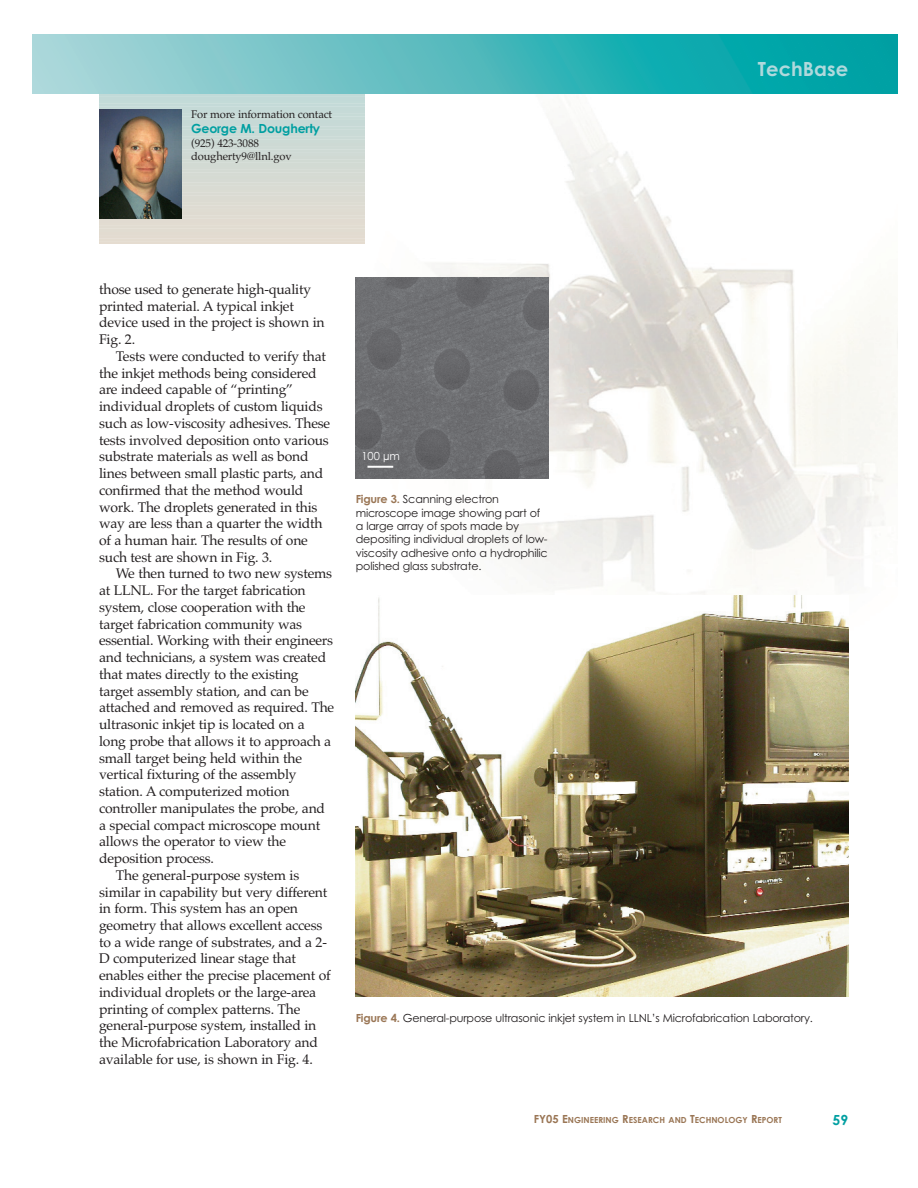
<style>
.page{position:relative;width:918px;height:1188px;background:#fff}
.page>*{position:absolute;margin:0;border:0;box-sizing:border-box;transform-origin:0 0}
.t1{font:700 19.5px "Century Gothic";color:#b0d9dc}
.t2{font:13.95px/16.8px "Palatino";letter-spacing:-.015em;color:#231f20}
.t3{font:700 13.95px "Century Gothic";color:#009fa1}
.t4{font:700 12.6px "Century Gothic";letter-spacing:-.015em;color:#009fa1}
.t5{font:11.1px/13.4px "Century Gothic";letter-spacing:-.015em;color:#231f20}
.t6{font:11.1px/13.6px "Palatino";letter-spacing:-.015em;color:#231f20}
.t7{font:11.1px "Century Gothic";color:#fff}
.t8{font:700 8.4px "Century Gothic";color:#9a7655}
.s1{font-weight:700;color:#9a7655}
.s2{font-size:11.1px}
</style>
<div class="page">
<img style="left:355px;top:93px;width:542px;height:876px">
<hr style="left:99px;top:241px;width:265px;height:3px;background:#e5dcd0">
<hr style="left:99px;top:238px;width:265px;height:4px;background:#e4dcd0">
<hr style="left:99px;top:235px;width:265px;height:4px;background:#e3dbd0">
<hr style="left:99px;top:232px;width:265px;height:3px;background:#e2dbd0">
<hr style="left:99px;top:228px;width:265px;height:4px;background:#e1dcd1">
<hr style="left:99px;top:225px;width:265px;height:4px;background:#e1dcd1">
<hr style="left:99px;top:222px;width:265px;height:4px;background:#e2dcd1">
<hr style="left:99px;top:218px;width:265px;height:4px;background:#e1dbd1">
<hr style="left:99px;top:215px;width:265px;height:4px;background:#e0dcd2">
<hr style="left:99px;top:212px;width:265px;height:4px;background:#dfdbd1">
<hr style="left:99px;top:208px;width:265px;height:4px;background:#dfdcd2">
<hr style="left:99px;top:205px;width:265px;height:4px;background:#dedbd2">
<hr style="left:99px;top:202px;width:265px;height:4px;background:#dddcd2">
<hr style="left:99px;top:199px;width:265px;height:4px;background:#dcdbd2">
<hr style="left:99px;top:195px;width:265px;height:4px;background:#dbdbd2">
<hr style="left:99px;top:192px;width:265px;height:4px;background:#dadbd3">
<hr style="left:99px;top:189px;width:265px;height:4px;background:#dadcd3">
<hr style="left:99px;top:185px;width:265px;height:4px;background:#d9dbd3">
<hr style="left:99px;top:182px;width:265px;height:4px;background:#d8dbd3">
<hr style="left:99px;top:179px;width:265px;height:4px;background:#d6dad3">
<hr style="left:99px;top:176px;width:265px;height:3px;background:#d5dad2">
<hr style="left:99px;top:172px;width:265px;height:4px;background:#d5dad3">
<hr style="left:99px;top:169px;width:265px;height:4px;background:#d4dad3">
<hr style="left:99px;top:166px;width:265px;height:4px;background:#d3dad3">
<hr style="left:99px;top:162px;width:265px;height:4px;background:#d2dad3">
<hr style="left:99px;top:159px;width:265px;height:4px;background:#d1dad3">
<hr style="left:99px;top:156px;width:265px;height:4px;background:#d0d9d3">
<hr style="left:99px;top:152px;width:265px;height:4px;background:#d0dad5">
<hr style="left:99px;top:149px;width:265px;height:4px;background:#cfdad5">
<hr style="left:99px;top:146px;width:265px;height:4px;background:#cedad5">
<hr style="left:99px;top:143px;width:265px;height:4px;background:#cdd9d4">
<hr style="left:99px;top:139px;width:265px;height:4px;background:#ccdad5">
<hr style="left:99px;top:136px;width:265px;height:4px;background:#cbdad6">
<hr style="left:99px;top:133px;width:265px;height:4px;background:#cadad6">
<hr style="left:99px;top:129px;width:265px;height:4px;background:#c9dad6">
<hr style="left:99px;top:126px;width:265px;height:4px;background:#c8dad6">
<hr style="left:99px;top:123px;width:265px;height:4px;background:#c7d9d6">
<hr style="left:99px;top:120px;width:265px;height:3px;background:#c6d9d6">
<hr style="left:99px;top:116px;width:265px;height:4px;background:#c8dbd7">
<hr style="left:99px;top:113px;width:265px;height:4px;background:#c7dbd7">
<hr style="left:99px;top:110px;width:265px;height:4px;background:#c6dad7">
<hr style="left:99px;top:106px;width:265px;height:4px;background:#c5dad7">
<hr style="left:99px;top:103px;width:265px;height:4px;background:#c4dad8">
<hr style="left:99px;top:100px;width:265px;height:4px;background:#c3dbd8">
<hr style="left:99px;top:96px;width:265px;height:4px;background:#c2dad8">
<hr style="left:99px;top:93px;width:265px;height:4px;background:#c1dad8">
<svg style="left:99px;top:93px;width:265px;height:1px"></svg>
<svg style="left:32px;top:34px;width:865px;height:59px;background:#4cbabd"></svg>
<img style="left:99px;top:110px;width:83px;height:109px">
<img style="left:356px;top:595px;width:492px;height:402px">
<img style="left:356px;top:277px;width:192px;height:201px">
<p class="t6" style="left:191px;top:109px;width:143px">For more information contact</p>
<p class="t4" style="left:191px;top:123px;width:130px">George M. Dougherty</p>
<p class="t6" style="left:191px;top:137px;width:102px">(925) 423-3088 dougherty9@llnl.gov</p>
<h1 class="t1" style="left:758px;top:61px;width:92px">TechBase</h1>
<p class="t2" style="left:99px;top:282px;width:227px">those used to generate high-quality printed material. A typical inkjet device used in the project is shown in<br>Fig. 2.</p>
<p class="t2" style="left:99px;top:349px;width:233px;text-indent:17px">Tests were conducted to verify that the inkjet methods being considered are indeed capable of “printing” individual droplets of custom liquids such as low-viscosity adhesives. These tests involved deposition onto various substrate materials as well as bond lines between small plastic parts, and confirmed that the method would work. The droplets generated in this way are less than a quarter the width of a human hair. The results of one such test are shown in Fig. 3.</p>
<p class="t2" style="left:116px;top:567px;width:218px">We then turned to two new systems</p>
<p class="t2" style="left:99px;top:584px;width:208px">at LLNL. For the target fabrication</p>
<p class="t2" style="left:99px;top:600px;width:208px">system, close cooperation with the</p>
<p class="t2" style="left:99px;top:617px;width:205px">target fabrication community was</p>
<p class="t2" style="left:99px;top:634px;width:236px">essential. Working with their engineers</p>
<p class="t2" style="left:99px;top:651px;width:229px">and technicians, a system was created</p>
<p class="t2" style="left:99px;top:667px;width:201px">that mates directly to the existing</p>
<p class="t2" style="left:99px;top:684px;width:211px">target assembly station, and can be</p>
<p class="t2" style="left:99px;top:701px;width:237px">attached and removed as required. The</p>
<p class="t2" style="left:99px;top:718px;width:207px">ultrasonic inkjet tip is located on a</p>
<p class="t2" style="left:99px;top:734px;width:234px">long probe that allows it to approach a</p>
<p class="t2" style="left:99px;top:751px;width:204px">small target being held within the</p>
<p class="t2" style="left:99px;top:768px;width:199px">vertical fixturing of the assembly</p>
<p class="t2" style="left:99px;top:785px;width:192px">station. A computerized motion</p>
<p class="t2" style="left:99px;top:801px;width:227px">controller manipulates the probe, and</p>
<p class="t2" style="left:99px;top:818px;width:223px">a special compact microscope mount</p>
<p class="t2" style="left:99px;top:835px;width:189px">allows the operator to view the</p>
<p class="t2" style="left:99px;top:851px;width:117px">deposition process.</p>
<p class="t2" style="left:116px;top:868px;width:185px">The general-purpose system is</p>
<p class="t2" style="left:99px;top:885px;width:230px">similar in capability but very different</p>
<p class="t2" style="left:99px;top:902px;width:200px">in form. This system has an open</p>
<p class="t2" style="left:99px;top:918px;width:225px">geometry that allows excellent access</p>
<p class="t2" style="left:99px;top:935px;width:229px">to a wide range of substrates, and a 2-</p>
<p class="t2" style="left:99px;top:952px;width:198px">D computerized linear stage that</p>
<p class="t2" style="left:99px;top:969px;width:233px">enables either the precise placement of</p>
<p class="t2" style="left:99px;top:985px;width:219px">individual droplets or the large-area</p>
<p class="t2" style="left:99px;top:1002px;width:203px">printing of complex patterns. The</p>
<p class="t2" style="left:99px;top:1019px;width:219px">general-purpose system, installed in</p>
<p class="t2" style="left:99px;top:1036px;width:220px">the Microfabrication Laboratory and</p>
<p class="t2" style="left:99px;top:1052px;width:215px">available for use, is shown in Fig. 4.</p>
<p class="t7" style="left:361px;top:452px;width:40px">100 µm</p>
<p class="t5" style="left:356px;top:494px;width:194px"><span class="s1">Figure 3.</span> Scanning electron microscope image showing part of a large array of spots made by depositing individual droplets of low&shy;viscosity adhesive onto a hydrophilic polished glass substrate.</p>
<p class="t5" style="left:356px;top:1012px;width:459px"><span class="s1">Figure 4.</span> General-purpose ultrasonic inkjet system in LLNL’s Microfabrication Laboratory.</p>
<p class="t8" style="left:534px;top:1116px;width:250px"><span class="s2">FY05 E</span>NGINEERING <span class="s2">R</span>ESEARCH AND <span class="s2">T</span>ECHNOLOGY <span class="s2">R</span>EPORT</p>
<p class="t3" style="left:833px;top:1114px;width:17px">59</p>
</div>
